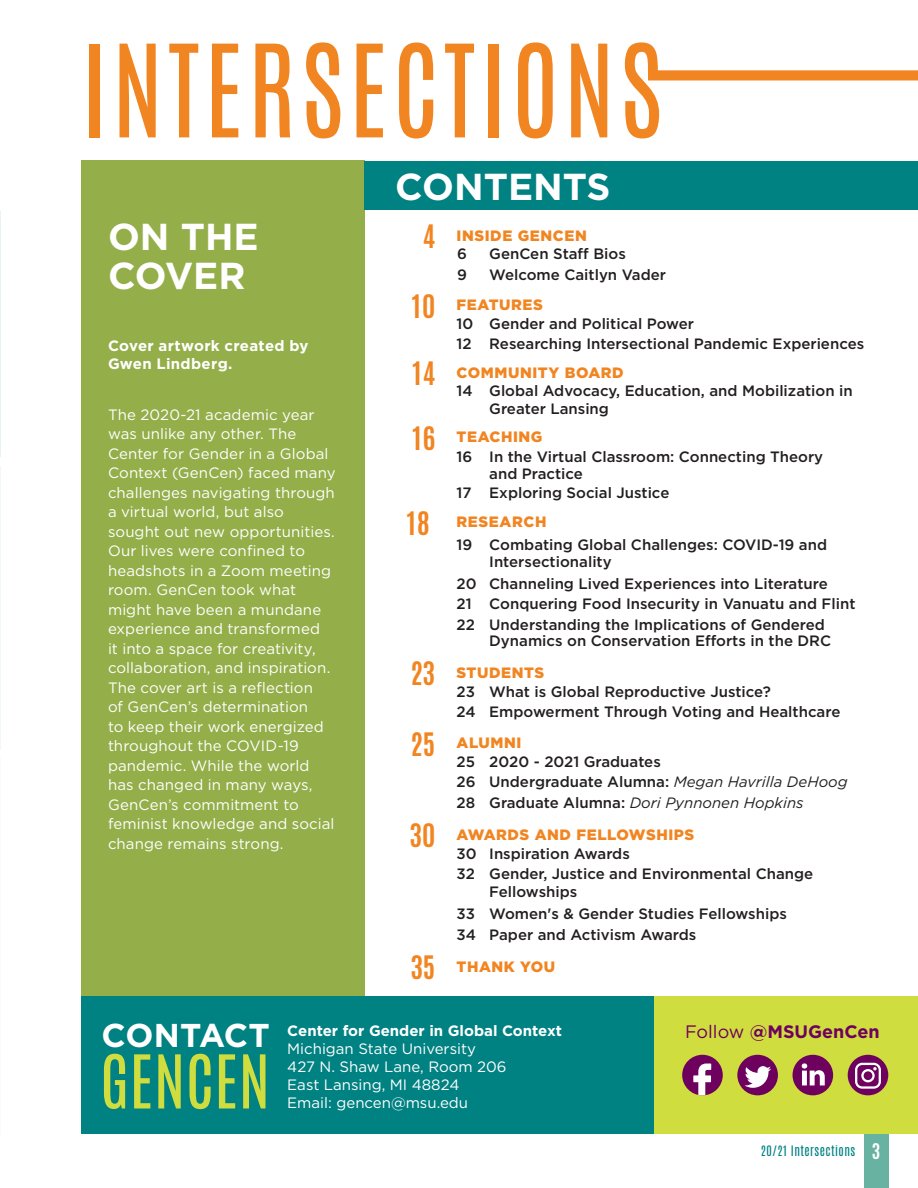
<style>
.page{position:relative;width:918px;height:1188px;background:#fff}
.page>*{position:absolute;margin:0;border:0;box-sizing:border-box;transform-origin:0 0}
.t1{font:109.2px "Antonio";letter-spacing:.05em;color:#f18521;scale:.93 1}
.t2{font:63px "Antonio";letter-spacing:.01em;color:#d0dd3f}
.Title_Small{font:700 37.5px/39px "Gotham";color:#fff}
.t3{font:700 33px "Gotham";color:#fff}
.t4{font:700 27px "Antonio";letter-spacing:.02em;color:#f18521}
.t5{font:700 18px "Gotham";color:#6e015e}
.TOC_Subhead{font:500 15px/16.5px "Gotham";color:#231f20}
.Body__no_space_befor{font:15px/19.5px "Gotham";letter-spacing:.005em;color:#fff}
.TOC_Head{font:900 15px "Gotham";letter-spacing:.04em;color:#f18521}
.Body__small_space{font:500 15px "Gotham";color:#231f20}
.Body__no_space_befor-2{font:700 15px/18px "Gotham";letter-spacing:.02em;color:#fff}
.TOC_Subhead-2{font:italic 15px "Gotham";color:#231f20}
.Body__no_space_befor-3{font:700 15px "Gotham";color:#fff}
.t6{font:12px "Antonio";letter-spacing:.04em;color:#008182}
.s1{font-weight:400;font-style:italic}
.s2{font-weight:500;font-style:normal}
.s3{font-weight:400}
.s4{font-weight:700;font-size:18px;color:#fff}
</style>
<div class="page">
<div style="left:864px;top:1134px;width:24px;height:54px;background:#68b2a2"></div>
<hr style="left:0;top:0;width:1px;height:211px;background:#008182">
<div style="left:81px;top:161px;width:283px;height:973px;background:#94ae4a"></div>
<div style="left:81px;top:997px;width:837px;height:137px;background:#008182"></div>
<div style="left:654px;top:997px;width:264px;height:137px;background:#d0dd3f"></div>
<div style="left:364px;top:161px;width:554px;height:49px;background:#008182"></div>
<div style="left:737px;top:1055px;width:41px;height:40px;background:#6e015e;border-radius:50%"></div>
<svg style="left:744px;top:1066px;width:27px;height:22px"></svg>
<div style="left:682px;top:1055px;width:41px;height:40px;background:#6e015e;border-radius:50%"></div>
<svg style="left:693px;top:1064px;width:18px;height:31px"></svg>
<svg style="left:793px;top:1055px;width:40px;height:40px"></svg>
<div style="left:848px;top:1055px;width:40px;height:40px;background:#6e015e;border-radius:50%"></div>
<svg style="left:855px;top:1063px;width:26px;height:26px"></svg>
<div style="left:648px;top:70px;width:270px;height:10px;background:#f18521"></div>
<p class="t1" style="left:81px;top:10px;width:627px">INTERSECTIONS</p>
<p class="Title_Small" style="left:395px;top:167px;width:217px">CONTENTS</p>
<p class="Title_Small" style="left:108px;top:217px;width:152px">ON THE<br>COVER</p>
<p class="Body__no_space_befor-2" style="left:108px;top:337px;width:202px">Cover artwork created by<br>Gwen Lindberg.</p>
<p class="Body__no_space_befor" style="left:108px;top:405px;width:229px">The 2020-21 academic year was unlike any other. The<br>Center for Gender in a Global<br>Context (GenCen) faced many challenges navigating through a virtual world, but also sought out new opportunities.<br>Our lives were confined to headshots in a Zoom meeting room. GenCen took what might have been a mundane experience and transformed<br>it into a space for creativity, collaboration, and inspiration.<br>The cover art is a reflection<br>of GenCen’s determination<br>to keep their work energized throughout the COVID-19 pandemic. While the world has changed in many ways,<br>GenCen’s commitment to feminist knowledge and social change remains strong.</p>
<p class="t4" style="left:423px;top:216px;width:14px">4</p>
<p class="TOC_Head" style="left:457px;top:225px;width:132px">INSIDE GENCEN</p>
<p class="Body__small_space" style="left:457px;top:244px;width:11px">6</p>
<p class="TOC_Subhead" style="left:489px;top:246px;width:138px">GenCen Staff Bios</p>
<p class="Body__small_space" style="left:457px;top:265px;width:11px">9</p>
<p class="TOC_Subhead" style="left:489px;top:266px;width:178px">Welcome Caitlyn Vader</p>
<p class="t4" style="left:412px;top:286px;width:25px">10</p>
<p class="TOC_Head" style="left:457px;top:294px;width:88px">FEATURES</p>
<p class="Body__small_space" style="left:457px;top:314px;width:18px">10</p>
<p class="TOC_Subhead" style="left:489px;top:315px;width:206px">Gender and Political Power</p>
<p class="Body__small_space" style="left:457px;top:334px;width:17px">12</p>
<p class="TOC_Subhead" style="left:489px;top:335px;width:377px">Researching Intersectional Pandemic Experiences</p>
<p class="t4" style="left:413px;top:353px;width:24px">14</p>
<p class="TOC_Head" style="left:457px;top:362px;width:169px">COMMUNITY BOARD</p>
<p class="Body__small_space" style="left:457px;top:381px;width:18px">14</p>
<p class="TOC_Subhead" style="left:489px;top:382px;width:365px;line-height:18px">Global Advocacy, Education, and Mobilization in<br>Greater Lansing</p>
<p class="t4" style="left:413px;top:418px;width:24px">16</p>
<p class="TOC_Head" style="left:457px;top:426px;width:87px">TEACHING</p>
<p class="Body__small_space" style="left:457px;top:447px;width:17px">16</p>
<p class="TOC_Subhead" style="left:489px;top:448px;width:335px">In the Virtual Classroom: Connecting Theory and Practice</p>
<p class="Body__small_space" style="left:457px;top:483px;width:17px">17</p>
<p class="TOC_Subhead" style="left:489px;top:484px;width:182px">Exploring Social Justice</p>
<p class="t4" style="left:407px;top:503px;width:24px">18</p>
<p class="TOC_Head" style="left:457px;top:511px;width:91px">RESEARCH</p>
<p class="Body__small_space" style="left:457px;top:535px;width:17px">19</p>
<p class="TOC_Subhead" style="left:489px;top:537px;width:339px">Combating Global Challenges: COVID-19 and<br>Intersectionality</p>
<p class="Body__small_space" style="left:457px;top:574px;width:22px">20</p>
<p class="TOC_Subhead" style="left:489px;top:575px;width:340px">Channeling Lived Experiences into Literature</p>
<p class="Body__small_space" style="left:457px;top:594px;width:17px">21</p>
<p class="TOC_Subhead" style="left:489px;top:596px;width:368px">Conquering Food Insecurity in Vanuatu and Flint</p>
<p class="Body__small_space" style="left:457px;top:614px;width:20px">22</p>
<p class="TOC_Subhead" style="left:489px;top:616px;width:343px">Understanding the Implications of Gendered<br>Dynamics on Conservation Efforts in the DRC</p>
<p class="t4" style="left:411px;top:653px;width:26px">23</p>
<p class="TOC_Head" style="left:457px;top:662px;width:89px">STUDENTS</p>
<p class="Body__small_space" style="left:457px;top:681px;width:20px">23</p>
<p class="TOC_Subhead" style="left:489px;top:683px;width:283px">What is Global Reproductive Justice?</p>
<p class="Body__small_space" style="left:457px;top:702px;width:21px">24</p>
<p class="TOC_Subhead" style="left:489px;top:703px;width:353px">Empowerment Through Voting and Healthcare</p>
<p class="t4" style="left:411px;top:724px;width:26px">25</p>
<p class="TOC_Head" style="left:457px;top:732px;width:66px">ALUMNI</p>
<p class="Body__small_space" style="left:457px;top:752px;width:20px">25</p>
<p class="TOC_Subhead" style="left:489px;top:753px;width:173px">2020 - 2021 Graduates</p>
<p class="Body__small_space" style="left:457px;top:772px;width:21px">26</p>
<p class="TOC_Subhead" style="left:489px;top:774px;width:360px">Undergraduate Alumna: <span class="s1">Megan Havrilla DeHoog</span></p>
<p class="Body__small_space" style="left:457px;top:792px;width:20px">28</p>
<p class="TOC_Subhead-2" style="left:489px;top:793px;width:316px"><span class="s2">Graduate Alumna:</span> Dori Pynnonen Hopkins</p>
<p class="t4" style="left:410px;top:815px;width:27px">30</p>
<p class="TOC_Head" style="left:457px;top:824px;width:239px">AWARDS AND FELLOWSHIPS</p>
<p class="Body__small_space" style="left:457px;top:843px;width:22px">30</p>
<p class="TOC_Subhead" style="left:489px;top:845px;width:142px">Inspiration Awards</p>
<p class="Body__small_space" style="left:457px;top:864px;width:20px">32</p>
<p class="TOC_Subhead" style="left:489px;top:864px;width:326px;line-height:18px">Gender, Justice and Environmental Change<br>Fellowships</p>
<p class="Body__small_space" style="left:457px;top:904px;width:20px">33</p>
<p class="TOC_Subhead" style="left:489px;top:906px;width:299px">Women's &amp; Gender Studies Fellowships</p>
<p class="Body__small_space" style="left:457px;top:924px;width:21px">34</p>
<p class="TOC_Subhead" style="left:489px;top:926px;width:209px">Paper and Activism Awards</p>
<p class="t4" style="left:410px;top:947px;width:26px">35</p>
<p class="TOC_Head" style="left:457px;top:956px;width:100px">THANK YOU</p>
<p class="t3" style="left:101px;top:1013px;width:170px">CONTACT</p>
<p class="t2" style="left:100px;top:1035px;width:171px">GENCEN</p>
<p class="Body__no_space_befor-3" style="left:287px;top:1020px;width:276px">Center for Gender in Global Context</p>
<p class="Body__no_space_befor" style="left:287px;top:1038px;width:190px">Michigan State University</p>
<p class="Body__no_space_befor" style="left:287px;top:1056px;width:221px">427 N. Shaw Lane, Room 206</p>
<p class="Body__no_space_befor" style="left:287px;top:1074px;width:174px">East Lansing, MI 48824</p>
<p class="Body__no_space_befor" style="left:287px;top:1092px;width:182px">Email: gencen@msu.edu</p>
<p class="t5" style="left:685px;top:1020px;width:196px"><span class="s3">Follow</span> @MSUGenCen</p>
<p class="t6" style="left:761px;top:1142px;width:121px">20/21 Intersections <span class="s4">3</span></p>
</div>
